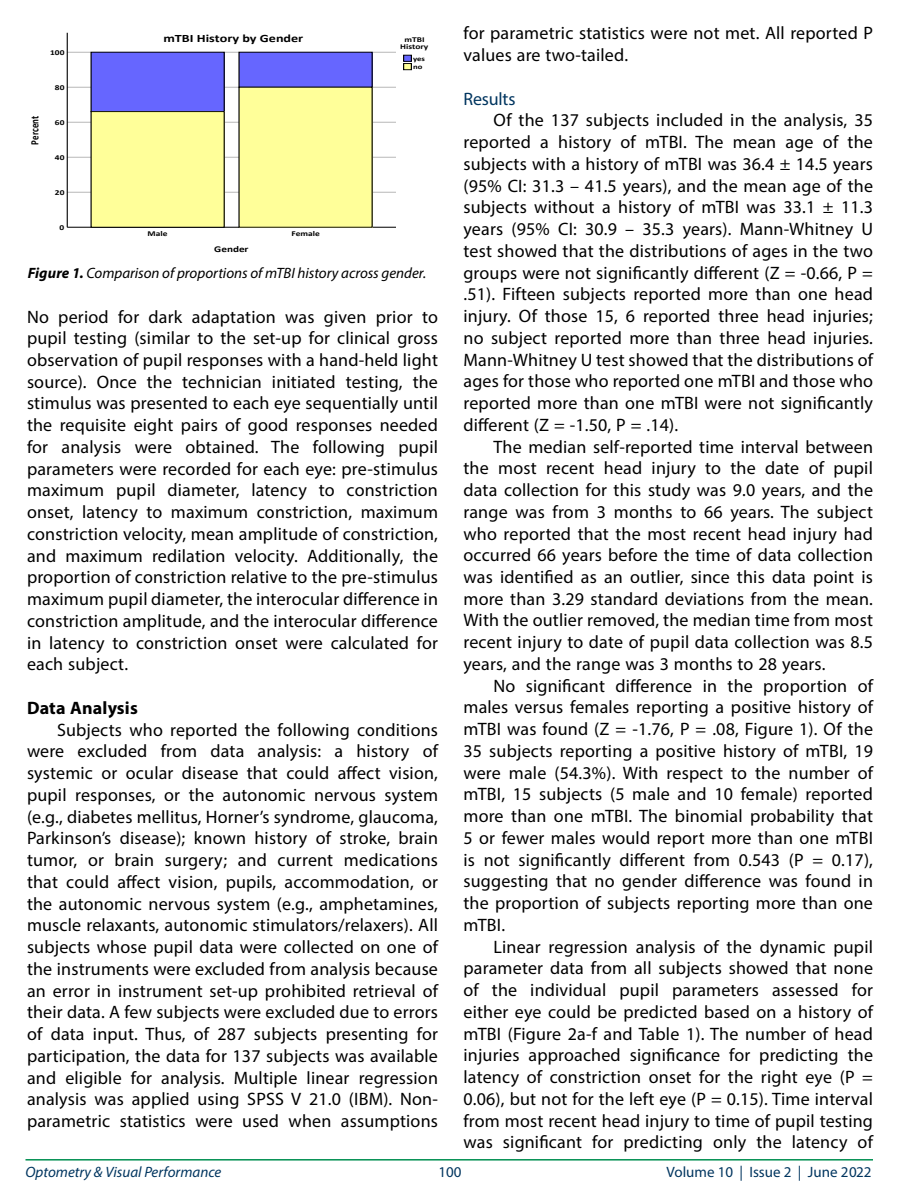
<style>
.page{position:relative;width:900px;height:1200px;background:#fff}
.page>*{position:absolute;margin:0;border:0;box-sizing:border-box;transform-origin:0 0}
.t1{font:18px/21.8px "Myriad Pro";letter-spacing:.01em;color:#000;text-align:justify}
.t2{font:700 18px "Myriad Pro";letter-spacing:.01em;color:#000}
.t3{font:18px "Myriad Pro";letter-spacing:-.01em;color:#00355f}
.t4{font:italic 15px "Myriad Pro";color:#000}
.t5{font:italic 15px "Myriad Pro";color:#00355f}
.t6{font:15px "Myriad Pro";color:#00355f}
.t7{font:700 11.25px "Calibri";color:#000;scale:1.26 1}
.t8{font:700 11.25px "Calibri";color:#000;scale:.79 1}
.t9{font:700 8.85px "Calibri";color:#000;scale:1.26 1}
.t10{font:700 7.5px/7.5px "Calibri";color:#000;text-align:center;scale:1.26 1}
.t11{font:700 6.9px "Calibri";color:#000;scale:1.26 1}
.s1{font-weight:700}
</style>
<div class="page">
<hr style="left:26px;top:1159px;width:847px;height:2px;background:#008f51">
<hr style="left:67px;top:192px;width:329px;height:1px;background:#aeaeae">
<hr style="left:67px;top:157px;width:329px;height:1px;background:#aeaeae">
<hr style="left:67px;top:122px;width:329px;height:1px;background:#aeaeae">
<hr style="left:67px;top:87px;width:329px;height:1px;background:#aeaeae">
<hr style="left:67px;top:52px;width:329px;height:1px;background:#aeaeae">
<hr style="left:67px;top:227px;width:329px;height:1px;background:#000">
<hr style="left:67px;top:33px;width:1px;height:194px;background:#000">
<div style="left:91px;top:52px;width:133px;height:60px;background:#66f"></div>
<div style="left:239px;top:52px;width:133px;height:35px;background:#66f"></div>
<div style="left:91px;top:112px;width:133px;height:115px;background:#ff9"></div>
<div style="left:91px;top:111px;width:134px;height:117px;border:1px solid #000"></div>
<div style="left:239px;top:87px;width:133px;height:140px;background:#ff9"></div>
<div style="left:404px;top:55px;width:7px;height:6px;background:#66f"></div>
<div style="left:403px;top:55px;width:9px;height:7px;border:1px solid #000"></div>
<div style="left:404px;top:64px;width:7px;height:6px;background:#ff9"></div>
<div style="left:403px;top:63px;width:9px;height:7px;border:1px solid #000"></div>
<p class="t8" style="left:27px;top:145px;width:37px;rotate:-90deg">Percent</p>
<p class="t10" style="left:50px;top:49px;width:13px">100</p>
<p class="t10" style="left:55px;top:84px;width:9px">80</p>
<p class="t10" style="left:55px;top:119px;width:9px">60</p>
<p class="t10" style="left:55px;top:154px;width:9px">40</p>
<p class="t10" style="left:55px;top:189px;width:9px">20</p>
<p class="t10" style="left:60px;top:224px;width:5px">0</p>
<p class="t7" style="left:163px;top:30px;width:113px">mTBI History by Gender</p>
<p class="t10" style="left:148px;top:230px;width:17px">Male</p>
<p class="t10" style="left:291px;top:230px;width:24px">Female</p>
<p class="t9" style="left:214px;top:243px;width:29px">Gender</p>
<p class="t10" style="left:400px;top:35px;width:24px">mTBI<br>History</p>
<p class="t11" style="left:413px;top:53px;width:11px">yes</p>
<p class="t11" style="left:413px;top:62px;width:9px">no</p>
<p class="t4" style="left:28px;top:264px;width:400px"><span class="s1">Figure 1.</span> Comparison of proportions of mTBI history across gender.</p>
<p class="t1" style="left:27px;top:305px;width:413px">No period for dark adaptation was given prior to pupil testing (similar to the set-up for clinical gross observation of pupil responses with a hand-held light source). Once the technician initiated testing, the stimulus was presented to each eye sequentially until the requisite eight pairs of good responses needed for analysis were obtained. The following pupil parameters were recorded for each eye: pre-stimulus maximum pupil diameter, latency to constriction onset, latency to maximum constriction, maximum constriction velocity, mean amplitude of constriction, and maximum redilation velocity. Additionally, the proportion of constriction relative to the pre-stimulus maximum pupil diameter, the interocular difference in constriction amplitude, and the interocular difference in latency to constriction onset were calculated for each subject.</p>
<p class="t2" style="left:27px;top:696px;width:112px">Data Analysis</p>
<p class="t1" style="left:27px;top:718px;width:413px;text-indent:30px">Subjects who reported the following conditions were excluded from data analysis: a history of systemic or ocular disease that could affect vision, pupil responses, or the autonomic nervous system (e.g., diabetes mellitus, Horner’s syndrome, glaucoma, Parkinson’s disease); known history of stroke, brain tumor, or brain surgery; and current medications that could affect vision, pupils, accommodation, or the autonomic nervous system (e.g., amphetamines, muscle relaxants, autonomic stimulators/relaxers). All subjects whose pupil data were collected on one of the instruments were excluded from analysis because an error in instrument set-up prohibited retrieval of their data. A few subjects were excluded due to errors of data input. Thus, of 287 subjects presenting for participation, the data for 137 subjects was available and eligible for analysis. Multiple linear regression analysis was applied using SPSS V 21.0 (IBM). Non&shy;parametric statistics were used when assumptions</p>
<p class="t1" style="left:464px;top:22px;width:411px">for parametric statistics were not met. All reported P values are two-tailed.</p>
<p class="t3" style="left:464px;top:87px;width:54px">Results</p>
<p class="t1" style="left:464px;top:109px;width:411px;text-indent:30px">Of the 137 subjects included in the analysis, 35 reported a history of mTBI. The mean age of the subjects with a history of mTBI was 36.4 ± 14.5 years (95% CI: 31.3 – 41.5 years), and the mean age of the subjects without a history of mTBI was 33.1 ± 11.3 years (95% CI: 30.9 – 35.3 years). Mann-Whitney U test showed that the distributions of ages in the two groups were not significantly different (Z = -0.66, P = .51). Fifteen subjects reported more than one head injury. Of those 15, 6 reported three head injuries; no subject reported more than three head injuries.<br>Mann-Whitney U test showed that the distributions of ages for those who reported one mTBI and those who reported more than one mTBI were not significantly different (Z = -1.50, P = .14).</p>
<p class="t1" style="left:464px;top:435px;width:411px;text-indent:30px">The median self-reported time interval between the most recent head injury to the date of pupil data collection for this study was 9.0 years, and the range was from 3 months to 66 years. The subject who reported that the most recent head injury had occurred 66 years before the time of data collection was identified as an outlier, since this data point is more than 3.29 standard deviations from the mean.<br>With the outlier removed, the median time from most recent injury to date of pupil data collection was 8.5 years, and the range was 3 months to 28 years.</p>
<p class="t1" style="left:464px;top:675px;width:411px;text-indent:30px">No significant difference in the proportion of males versus females reporting a positive history of mTBI was found (Z = -1.76, P = .08, Figure 1). Of the 35 subjects reporting a positive history of mTBI, 19 were male (54.3%). With respect to the number of mTBI, 15 subjects (5 male and 10 female) reported more than one mTBI. The binomial probability that 5 or fewer males would report more than one mTBI is not significantly different from 0.543 (P = 0.17), suggesting that no gender difference was found in the proportion of subjects reporting more than one mTBI.</p>
<p class="t1" style="left:464px;top:935px;width:411px;text-indent:30px">Linear regression analysis of the dynamic pupil parameter data from all subjects showed that none of the individual pupil parameters assessed for either eye could be predicted based on a history of mTBI (Figure 2a-f and Table 1). The number of head injuries approached significance for predicting the latency of constriction onset for the right eye (P = 0.06), but not for the left eye (P = 0.15). Time interval from most recent head injury to time of pupil testing was significant for predicting only the latency of</p>
<p class="t5" style="left:26px;top:1162px;width:197px">Optometry &amp; Visual Performance</p>
<p class="t6" style="left:438px;top:1162px;width:25px">100</p>
<p class="t6" style="left:667px;top:1162px;width:206px">Volume 10 | Issue 2 | June 2022</p>
</div>
